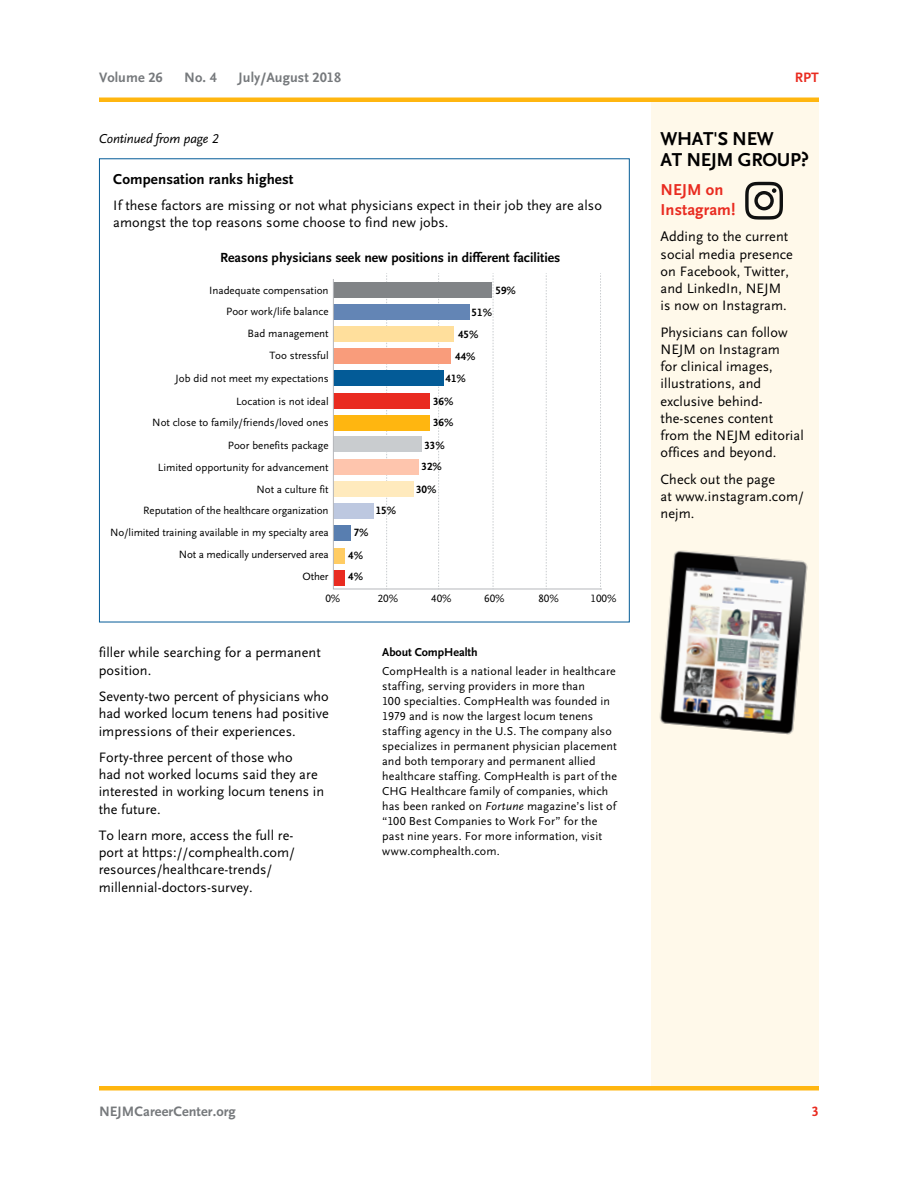
<style>
.page{position:relative;width:918px;height:1188px;background:#fff}
.page>*{position:absolute;margin:0;border:0;box-sizing:border-box;transform-origin:0 0}
.t1{font:700 19.5px/21px "OTNEJM Scala Sans LF";letter-spacing:-.02em;color:#000}
.t2{font:700 16.5px/19.8px "OTNEJM Scala Sans LF";letter-spacing:.005em;color:#e92b20}
.t3{font:700 15px "OTNEJM Scala Sans LF";letter-spacing:.005em;color:#000}
.t4{font:14.25px/17.2px "OTNEJM Scala Sans LF";letter-spacing:.005em;color:#000}
.t5{font:700 14.25px "OTNEJM Scala Sans LF";letter-spacing:.005em;color:#76797c}
.t6{font:700 14.25px "OTNEJM Scala Sans LF";color:#e92b20}
.t7{font:700 13.8px "OTNEJM Scala Sans OSF";color:#000}
.t8{font:italic 13.5px "OTNEJM Scala Sans LF";letter-spacing:-.01em;color:#000}
.t9{font:12px/15px "OTNEJM Scala Sans LF";letter-spacing:.015em;color:#000}
.t10{font:700 12px "OTNEJM Scala Sans LF";letter-spacing:-.005em;color:#000}
.t11{font:11.1px/21.9px "OTNEJM Scala Sans OSF";color:#000;text-align:right}
.t12{font:700 11.1px/23.1px "OTNEJM Scala Sans LF";color:#000;text-align:center}
.t13{font:11.1px "OTNEJM Scala Sans LF";color:#000}
.s1{font-family:"OTNEJM Scala Sans OSF"}
.s2{font-style:italic}
</style>
<div class="page">
<div style="left:652px;top:100px;width:167px;height:988px;background:#fff9ea"></div>
<hr style="left:99px;top:98px;width:720px;height:4px;background:#ffb610">
<hr style="left:99px;top:1086px;width:720px;height:4px;background:#ffb610">
<img style="left:659px;top:550px;width:149px;height:185px">
<svg style="left:745px;top:182px;width:38px;height:38px"></svg>
<svg style="left:333px;top:278px;width:269px;height:312px"></svg>
<p class="t5" style="left:99px;top:70px;width:65px">Volume 26</p>
<p class="t5" style="left:184px;top:70px;width:34px">No. 4</p>
<p class="t5" style="left:239px;top:70px;width:104px">July/August 2018</p>
<p class="t6" style="left:795px;top:70px;width:26px">RPT</p>
<p class="t8" style="left:99px;top:131px;width:121px">Continued from page 2</p>
<p class="t3" style="left:113px;top:171px;width:182px">Compensation ranks highest</p>
<p class="t4" style="left:113px;top:197px;width:490px">If these factors are missing or not what physicians expect in their job they are also amongst the top reasons some choose to find new jobs.</p>
<p class="t7" style="left:220px;top:250px;width:342px">Reasons physicians seek new positions in different facilities</p>
<p class="t11" style="left:209px;top:279px;width:121px">Inadequate compensation<br>Poor work/life balance<br>Bad management<br>Too stressful</p>
<p class="t11" style="left:152px;top:368px;width:178px">Job did not meet my expectations<br>Location is not ideal<br>Not close to family/friends/loved ones</p>
<p class="t11" style="left:110px;top:434px;width:220px">Poor benefits package<br>Limited opportunity for advancement<br>Not a culture fit<br>Reputation of the healthcare organization<br>No/limited training available in my specialty area<br>Not a medically underserved area<br>Other</p>
<p class="t13" style="left:325px;top:592px;width:16px">0<span class="s1">%</span></p>
<p class="t13" style="left:378px;top:592px;width:22px">20<span class="s1">%</span></p>
<p class="t13" style="left:431px;top:592px;width:22px">40<span class="s1">%</span></p>
<p class="t13" style="left:484px;top:592px;width:22px">60<span class="s1">%</span></p>
<p class="t13" style="left:538px;top:592px;width:22px">80<span class="s1">%</span></p>
<p class="t13" style="left:591px;top:592px;width:27px">100<span class="s1">%</span></p>
<p class="t12" style="left:496px;top:279px;width:22px">59%</p>
<p class="t12" style="left:472px;top:301px;width:22px">51%</p>
<p class="t12" style="left:458px;top:323px;width:22px">45%</p>
<p class="t12" style="left:455px;top:345px;width:22px">44%</p>
<p class="t12" style="left:446px;top:367px;width:22px">41%</p>
<p class="t12" style="left:433px;top:390px;width:22px">36%</p>
<p class="t12" style="left:433px;top:411px;width:22px">36%</p>
<p class="t12" style="left:424px;top:434px;width:22px">33%</p>
<p class="t12" style="left:422px;top:455px;width:22px">32%</p>
<p class="t12" style="left:416px;top:478px;width:22px">30%</p>
<p class="t12" style="left:376px;top:499px;width:22px">15%</p>
<p class="t12" style="left:348px;top:521px;width:22px">7%<br>4%</p>
<p class="t12" style="left:348px;top:565px;width:16px">4%</p>
<p class="t4" style="left:99px;top:645px;width:224px">filler while searching for a permanent position.</p>
<p class="t4" style="left:99px;top:688px;width:232px;text-align:justify">Seventy-two percent of physicians who had worked locum tenens had positive impressions of their experiences.</p>
<p class="t4" style="left:99px;top:749px;width:227px">Forty-three percent of those who<br>had not worked locums said they are interested in working locum tenens in the future.</p>
<p class="t4" style="left:99px;top:827px;width:198px">To learn more, access the full re&shy;port at https://comphealth.com/ resources/healthcare-trends/ millennial-doctors-survey.</p>
<p class="t10" style="left:382px;top:645px;width:97px">About CompHealth</p>
<p class="t9" style="left:382px;top:664px;width:236px">CompHealth is a national leader in healthcare staffing, serving providers in more than<br>100 specialties. CompHealth was founded in 1979 and is now the largest locum tenens staffing agency in the U.S. The company also specializes in permanent physician placement and both temporary and permanent allied healthcare staffing. CompHealth is part of the CHG Healthcare family of companies, which has been ranked on <span class="s2">Fortune</span> magazine’s list of “100 Best Companies to Work For” for the past nine years. For more information, visit www.comphealth.com.</p>
<h1 class="t1" style="left:661px;top:129px;width:150px">WHAT'S NEW<br>AT NEJM GROUP?</h1>
<p class="t2" style="left:661px;top:180px;width:76px">NEJM on<br>Instagram!</p>
<p class="t4" style="left:661px;top:228px;width:134px">Adding to the current social media presence on Facebook, Twitter, and LinkedIn, NEJM is now on Instagram.</p>
<p class="t4" style="left:661px;top:324px;width:145px">Physicians can follow<br>NEJM on Instagram<br>for clinical images, illustrations, and exclusive behind&shy;the-scenes content from the NEJM editorial offices and beyond.</p>
<p class="t4" style="left:661px;top:471px;width:145px">Check out the page<br>at www.instagram.com/ nejm.</p>
<p class="t5" style="left:99px;top:1104px;width:138px">NEJMCareerCenter.org</p>
<p class="t6" style="left:812px;top:1104px;width:9px">3</p>
</div>
